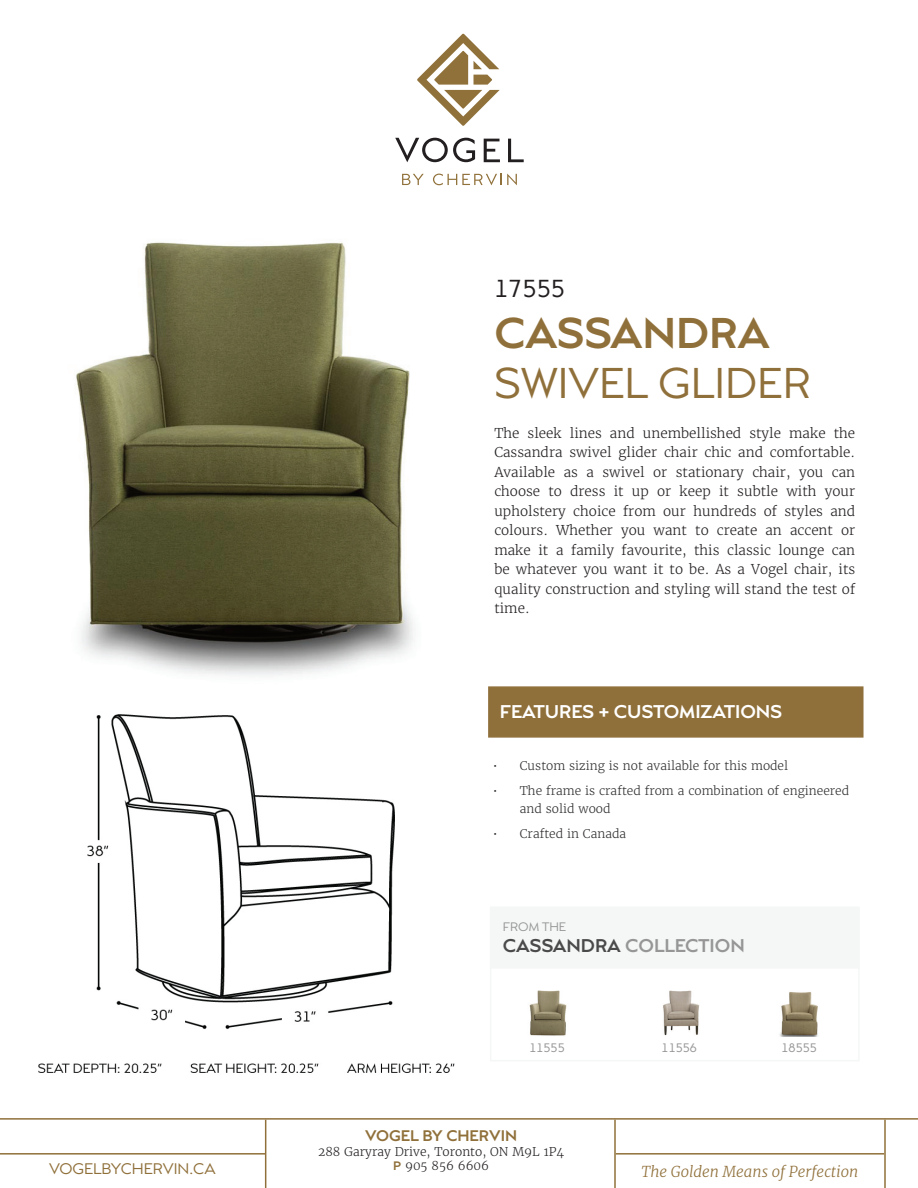
<style>
.page{position:relative;width:918px;height:1188px;background:#fff}
.page>*{position:absolute;margin:0;border:0;box-sizing:border-box;transform-origin:0 0}
.t1{font:42px "Capri Pro";color:#90703a}
.t2{font:700 42px "Capri Pro";color:#90703a}
.t3{font:24px "Capri Pro";color:#231f20}
.t4{font:700 18px "Capri Pro";color:#fff}
.t5{font:700 18px "Capri Pro";color:#969696}
.t6{font:italic 300 15px "Merriweather";color:#90703a}
.t7{font:15px "Capri Pro";color:#90703a}
.t8{font:700 15px "Capri Pro";color:#90703a}
.t9{font:300 13.5px/19.5px "Merriweather";color:#231f20;text-align:justify}
.t10{font:300 12px/18px "Merriweather";color:#312f30}
.t11{font:300 12px/14.4px "Merriweather";color:#231f20;text-align:center}
.t12{font:12px "Capri Pro";color:#969696}
.s1{color:#4a4a4a}
.s2{font-family:"Capri Pro";font-weight:700;color:#90703a}
</style>
<div class="page">
<img style="left:39px;top:714px;width:416px;height:359px">
<img style="left:76px;top:242px;width:338px;height:434px">
<div style="left:488px;top:686px;width:376px;height:52px;background:#90703a;border:2px solid #90703a"></div>
<div style="left:490px;top:908px;width:370px;height:61px;background:#f5f7f7"></div>
<img style="left:529px;top:991px;width:38px;height:45px">
<img style="left:779px;top:992px;width:39px;height:44px">
<img style="left:663px;top:991px;width:36px;height:45px">
<svg style="left:402px;top:174px;width:22px;height:11px"></svg>
<svg style="left:433px;top:174px;width:84px;height:11px"></svg>
<svg style="left:417px;top:34px;width:83px;height:92px"></svg>
<svg style="left:395px;top:138px;width:80px;height:24px"></svg>
<svg style="left:484px;top:139px;width:16px;height:23px"></svg>
<svg style="left:508px;top:139px;width:16px;height:23px"></svg>
<hr style="left:0;top:1118px;width:918px;height:2px;background:#90703a">
<hr style="left:265px;top:1120px;width:1px;height:68px;background:#90703a">
<hr style="left:614px;top:1120px;width:2px;height:68px;background:#90703a">
<hr style="left:884px;top:1120px;width:2px;height:68px;background:#90703a">
<hr style="left:616px;top:1153px;width:268px;height:2px;background:#90703a">
<hr style="left:0;top:1153px;width:266px;height:2px;background:#90703a">
<h2 class="t3" style="left:494px;top:274px;width:72px">17555</h2>
<h1 class="t2" style="left:494px;top:307px;width:277px">CASSANDRA</h1>
<h1 class="t1" style="left:494px;top:358px;width:318px">SWIVEL GLIDER</h1>
<p class="t9" style="left:494px;top:423px;width:362px">The sleek lines and unembellished style make the Cassandra swivel glider chair chic and comfortable.<br>Available as a swivel or stationary chair, you can choose to dress it up or keep it subtle with your upholstery choice from our hundreds of styles and colours. Whether you want to create an accent or make it a family favourite, this classic lounge can be whatever you want it to be. As a Vogel chair, its quality construction and styling will stand the test of time.</p>
<h3 class="t4" style="left:500px;top:701px;width:284px">FEATURES + CUSTOMIZATIONS</h3>
<p class="t10" style="left:493px;top:757px;width:297px">• Custom sizing is not available for this model</p>
<p class="t10" style="left:520px;top:782px;width:331px;text-indent:-27px">• The frame is crafted from a combination of engineered and solid wood</p>
<p class="t10" style="left:493px;top:824px;width:135px">• Crafted in Canada</p>
<p class="t12" style="left:503px;top:919px;width:65px">FROM THE</p>
<h3 class="t5" style="left:503px;top:935px;width:243px"><span class="s1">CASSANDRA</span> COLLECTION</h3>
<p class="t12" style="left:529px;top:1040px;width:37px">11555</p>
<p class="t12" style="left:662px;top:1040px;width:37px">11556</p>
<p class="t12" style="left:782px;top:1040px;width:37px">18555</p>
<p class="t8" style="left:365px;top:1127px;width:153px">VOGEL BY CHERVIN</p>
<p class="t11" style="left:318px;top:1144px;width:247px">288 Garyray Drive, Toronto, ON M9L 1P4<br><span class="s2">P</span> 905 856 6606</p>
<p class="t7" style="left:49px;top:1159px;width:168px">VOGELBYCHERVIN.CA</p>
<p class="t6" style="left:642px;top:1162px;width:218px">The Golden Means of Perfection</p>
</div>
